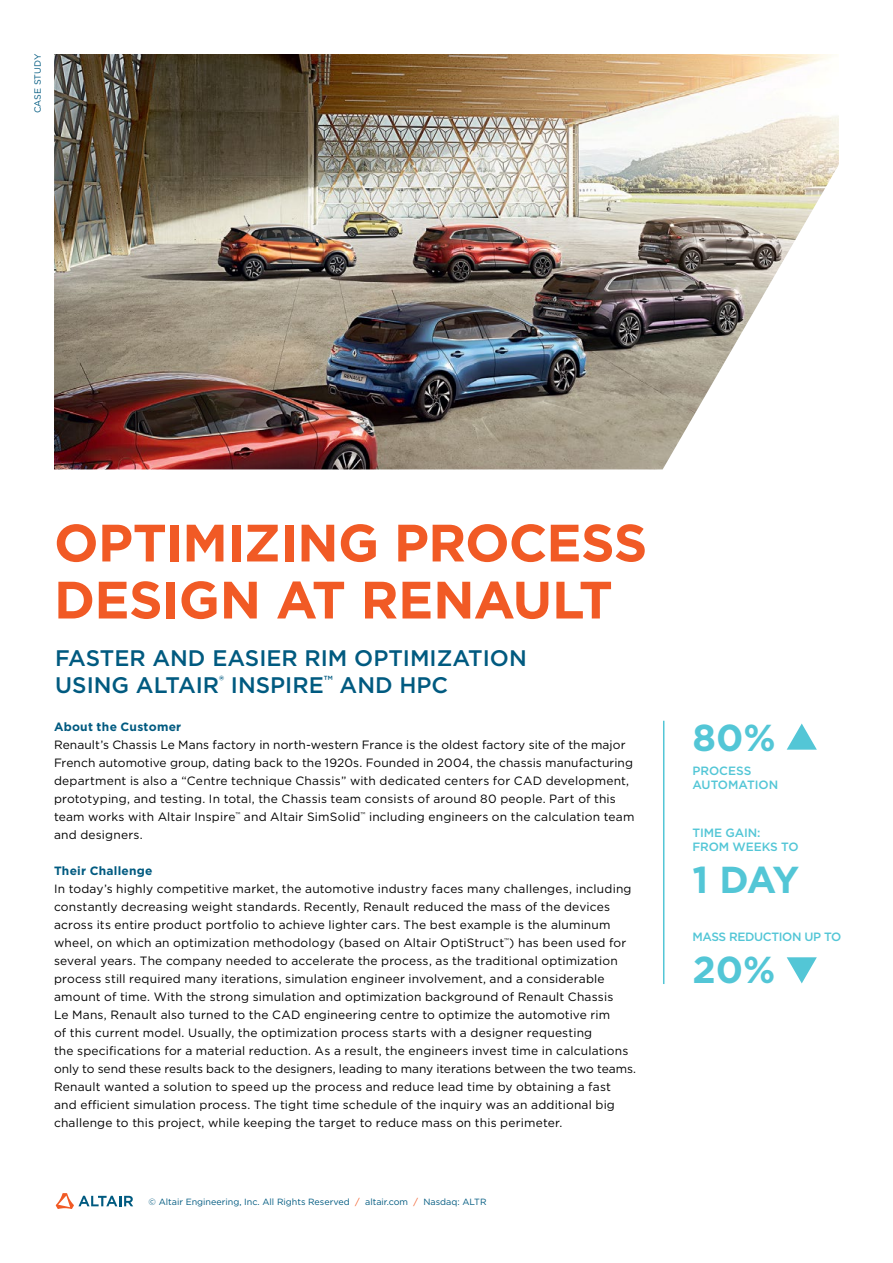
<style>
.page{position:relative;width:893px;height:1263px;background:#fff}
.page>*{position:absolute;margin:0;border:0;box-sizing:border-box;transform-origin:0 0}
.t1{font:700 52.5px/57px "Gotham";letter-spacing:-.015em;color:#f15a25}
.t2{font:700 37.5px "Gotham";letter-spacing:-.025em;color:#53c6d6}
.t3{font:500 22.5px/27px "Gotham";color:#005a80}
.t4{font:12px/18px "Gotham";letter-spacing:.015em;color:#000}
.t5{font:500 12px/14.4px "Gotham";letter-spacing:-.01em;color:#53c6d6}
.t6{font:700 12px "Gotham";letter-spacing:.02em;color:#005a80}
.t7{font:500 12px "Gotham";letter-spacing:-.03em;color:#53c6d6}
.t8{font:9px "Gotham";color:#005a80}
.s1{color:#f15a25}
</style>
<div class="page">
<svg style="left:56px;top:1193px;width:77px;height:16px"></svg>
<hr style="left:663px;top:721px;width:1px;height:263px;background:#53c6d6">
<svg style="left:787px;top:723px;width:30px;height:27px"></svg>
<svg style="left:787px;top:957px;width:30px;height:26px"></svg>
<img style="left:54px;top:54px;width:785px;height:415px">
<p class="t8" style="left:32px;top:113px;width:61px;rotate:-90deg">CASE STUDY</p>
<h1 class="t1" style="left:54px;top:514px;width:595px">OPTIMIZING PROCESS<br>DESIGN AT RENAULT</h1>
<h3 class="t3" style="left:55px;top:644px;width:473px">FASTER AND EASIER RIM OPTIMIZATION<br>USING ALTAIR<sup>®</sup> INSPIRE<sup>™</sup> AND HPC</h3>
<p class="t6" style="left:54px;top:719px;width:129px">About the Customer</p>
<p class="t4" style="left:54px;top:736px;width:582px">Renault’s Chassis Le Mans factory in north-western France is the oldest factory site of the major French automotive group, dating back to the 1920s. Founded in 2004, the chassis manufacturing department is also a “Centre technique Chassis” with dedicated centers for CAD development, prototyping, and testing. In total, the Chassis team consists of around 80 people. Part of this team works with Altair Inspire<sup>™</sup> and Altair SimSolid<sup>™</sup> including engineers on the calculation team and designers.</p>
<p class="t6" style="left:54px;top:863px;width:100px">Their Challenge</p>
<p class="t4" style="left:54px;top:880px;width:584px">In today’s highly competitive market, the automotive industry faces many challenges, including constantly decreasing weight standards. Recently, Renault reduced the mass of the devices across its entire product portfolio to achieve lighter cars. The best example is the aluminum wheel, on which an optimization methodology (based on Altair OptiStruct<sup>™</sup>) has been used for several years. The company needed to accelerate the process, as the traditional optimization process still required many iterations, simulation engineer involvement, and a considerable amount of time. With the strong simulation and optimization background of Renault Chassis<br>Le Mans, Renault also turned to the CAD engineering centre to optimize the automotive rim<br>of this current model. Usually, the optimization process starts with a designer requesting<br>the specifications for a material reduction. As a result, the engineers invest time in calculations only to send these results back to the designers, leading to many iterations between the two teams.<br>Renault wanted a solution to speed up the process and reduce lead time by obtaining a fast and efficient simulation process. The tight time schedule of the inquiry was an additional big challenge to this project, while keeping the target to reduce mass on this perimeter.</p>
<p class="t8" style="left:148px;top:1196px;width:340px">© Altair Engineering, Inc. All Rights Reserved <span class="s1">/</span> altair.com <span class="s1">/</span> Nasdaq: ALTR</p>
<h2 class="t2" style="left:692px;top:712px;width:85px">80%</h2>
<p class="t5" style="left:692px;top:763px;width:87px">PROCESS<br>AUTOMATION</p>
<p class="t5" style="left:692px;top:825px;width:108px">TIME GAIN:<br>FROM WEEKS TO</p>
<h2 class="t2" style="left:692px;top:855px;width:108px">1 DAY</h2>
<p class="t7" style="left:692px;top:929px;width:150px">MASS REDUCTION UP TO</p>
<h2 class="t2" style="left:692px;top:945px;width:84px">20%</h2>
</div>
